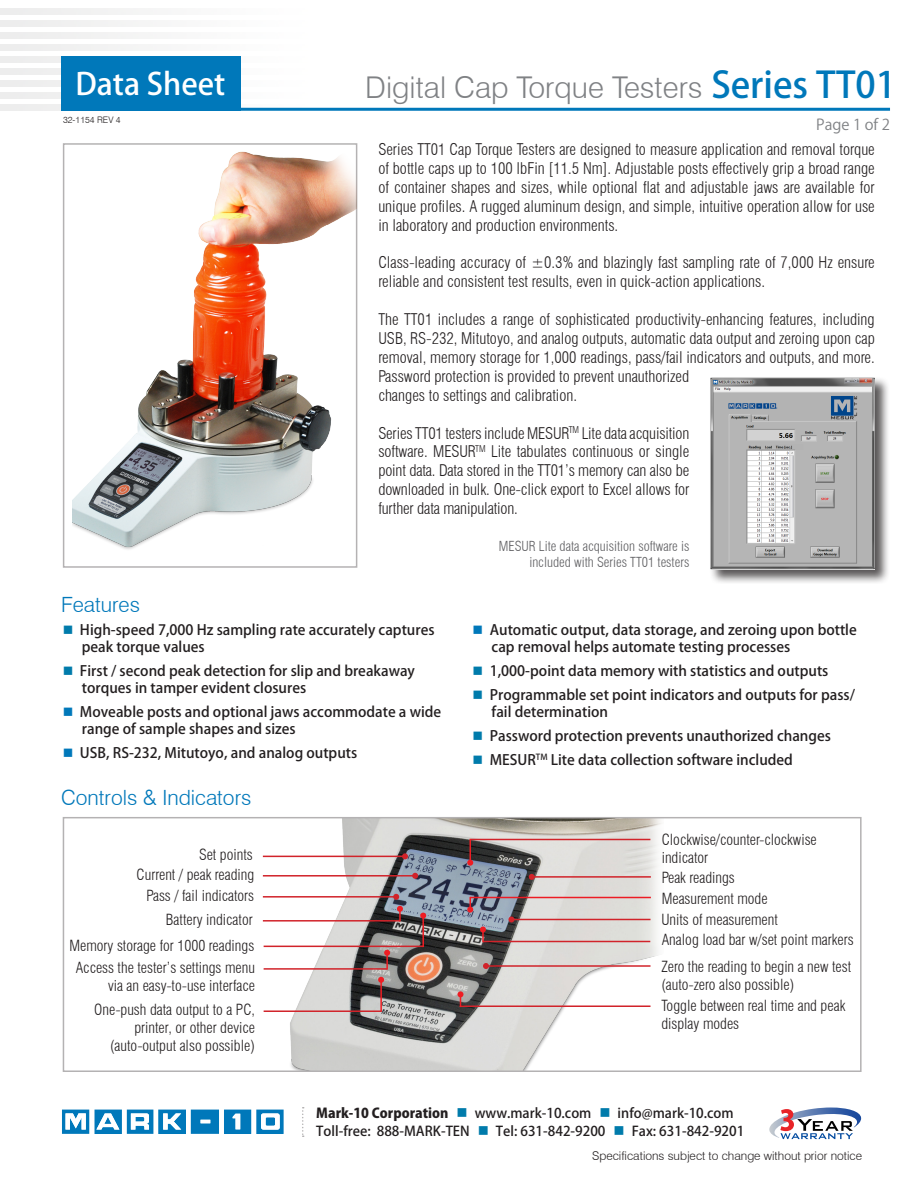
<style>
.page{position:relative;width:918px;height:1188px;background:#fff}
.page>*{position:absolute;margin:0;border:0;box-sizing:border-box;transform-origin:0 0}
.t1{font:500 30.3px "Koz Go Std";color:#fff}
.t2{font:300 30px "Swiss 721 BT";color:#808285}
.t3{font:300 21px "Swiss 721 BT";color:#0078ba}
.t4{font:300 condensed 15.75px/18.9px "Swiss 721 BT";color:#231f20;text-align:justify}
.t5{font:300 condensed 15px/18px "Swiss 721 BT";color:#231f20;text-align:right}
.t6{font:15px "Koz Go Std";color:#808285}
.t7{font:500 14.25px/17.1px "Koz Go Std";color:#231f20}
.t8{font:500 13.5px "Koz Go Std";color:#231f20}
.t9{font:300 condensed 13.5px/16.2px "Swiss 721 BT";color:#5f5f62;text-align:right}
.t10{font:300 12px "Swiss 721 BT";color:#231f20}
.t11{font:300 9px "Swiss 721 BT";color:#231f20}
.s1{font-family:"Koz Go Pro";font-weight:500;font-size:36px;color:#0078ba}
.s2{color:#007bab}
.s3{color:#0078ba}
.s4{font-weight:800}
</style>
<div class="page">
<img style="left:0;top:56px;width:241px;height:7px">
<img style="left:0;top:68px;width:241px;height:7px">
<img style="left:0;top:80px;width:241px;height:7px">
<img style="left:0;top:92px;width:241px;height:7px">
<img style="left:0;top:104px;width:309px;height:7px">
<hr style="left:61px;top:108px;width:829px;height:3px;background:#0078ba">
<div style="left:61px;top:56px;width:179px;height:55px;background:#0078ba"></div>
<svg style="left:302px;top:1107px;width:2px;height:30px"></svg>
<svg style="left:769px;top:1108px;width:92px;height:31px"></svg>
<img style="left:62px;top:1110px;width:222px;height:24px">
<img style="left:279px;top:820px;width:383px;height:249px">
<div style="left:63px;top:143px;width:294px;height:425px;border:2px solid #b4b2b3"></div>
<img style="left:72px;top:147px;width:285px;height:403px">
<hr style="left:263px;top:896px;width:133px;height:2px;background:#d1232a">
<svg style="left:393px;top:894px;width:6px;height:6px"></svg>
<svg style="left:467px;top:897px;width:6px;height:16px"></svg>
<hr style="left:483px;top:941px;width:167px;height:1px;background:#d1232a">
<hr style="left:470px;top:897px;width:181px;height:1px;background:#ed1c24">
<hr style="left:263px;top:875px;width:152px;height:2px;background:#d1232a">
<svg style="left:412px;top:873px;width:6px;height:6px"></svg>
<hr style="left:263px;top:856px;width:142px;height:1px;background:#d1232a">
<svg style="left:402px;top:853px;width:6px;height:6px"></svg>
<hr style="left:532px;top:876px;width:119px;height:2px;background:#d1232a">
<svg style="left:529px;top:874px;width:6px;height:6px"></svg>
<hr style="left:471px;top:839px;width:179px;height:1px;background:#d1232a">
<hr style="left:263px;top:920px;width:137px;height:2px;background:#d1232a">
<hr style="left:511px;top:919px;width:140px;height:1px;background:#d1232a">
<svg style="left:508px;top:916px;width:6px;height:6px"></svg>
<hr style="left:469px;top:839px;width:2px;height:24px;background:#ee1d23">
<svg style="left:467px;top:860px;width:6px;height:6px"></svg>
<svg style="left:480px;top:927px;width:6px;height:15px"></svg>
<svg style="left:397px;top:906px;width:6px;height:16px"></svg>
<hr style="left:264px;top:968px;width:123px;height:2px;background:#d1232a">
<hr style="left:486px;top:965px;width:165px;height:2px;background:#d1232a">
<svg style="left:483px;top:963px;width:6px;height:6px"></svg>
<hr style="left:264px;top:1010px;width:118px;height:2px;background:#d1232a">
<hr style="left:460px;top:1005px;width:191px;height:2px;background:#d1232a">
<hr style="left:264px;top:946px;width:159px;height:1px;background:#d1232a">
<hr style="left:422px;top:916px;width:2px;height:31px;background:#ee1d23">
<svg style="left:420px;top:913px;width:6px;height:6px"></svg>
<svg style="left:384px;top:950px;width:6px;height:20px"></svg>
<hr style="left:380px;top:980px;width:2px;height:31px;background:#ee1d23">
<svg style="left:378px;top:977px;width:6px;height:6px"></svg>
<svg style="left:458px;top:991px;width:6px;height:16px"></svg>
<div style="left:709px;top:376px;width:181px;height:208px;background:#231f20;opacity:.75"></div>
<img style="left:711px;top:378px;width:164px;height:191px">
<div style="left:63px;top:817px;width:799px;height:255px;border:2px solid #b4b2b3"></div>
<p class="t1" style="left:75px;top:65px;width:151px">Data Sheet</p>
<p class="t11" style="left:63px;top:115px;width:59px">32-1154 REV 4</p>
<p class="t2" style="left:365px;top:69px;width:532px">Digital Cap Torque Testers <span class="s1">Series TT01</span></p>
<p class="t6" style="left:816px;top:115px;width:75px">Page 1 of 2</p>
<p class="t4" style="left:378px;top:140px;width:498px">Series TT01 Cap Torque Testers are designed to measure application and removal torque of bottle caps up to 100 lbFin [11.5 Nm]. Adjustable posts effectively grip a broad range of container shapes and sizes, while optional flat and adjustable jaws are available for unique profiles. A rugged aluminum design, and simple, intuitive operation allow for use in laboratory and production environments.</p>
<p class="t4" style="left:378px;top:253px;width:498px">Class-leading accuracy of ±0.3% and blazingly fast sampling rate of 7,000 Hz ensure reliable and consistent test results, even in quick-action applications.</p>
<p class="t4" style="left:378px;top:310px;width:498px;text-align:left">The TT01 includes a range of sophisticated productivity-enhancing features, including USB, RS-232, Mitutoyo, and analog outputs, automatic data output and zeroing upon cap removal, memory storage for 1,000 readings, pass/fail indicators and outputs, and more.<br>Password protection is provided to prevent unauthorized<br>changes to settings and calibration.</p>
<p class="t4" style="left:378px;top:423px;width:313px">Series TT01 testers include MESUR<sup>TM</sup> Lite data acquisition software. MESUR<sup>TM</sup> Lite tabulates continuous or single point data. Data stored in the TT01’s memory can also be downloaded in bulk. One-click export to Excel allows for further data manipulation.</p>
<p class="t9" style="left:499px;top:538px;width:192px">MESUR Lite data acquisition software is included with Series TT01 testers</p>
<p class="t3" style="left:61px;top:592px;width:80px">Features</p>
<p class="t7" style="left:82px;top:622px;width:354px;text-indent:-19px"><span class="s2">■</span> High-speed 7,000 Hz sampling rate accurately captures peak torque values</p>
<p class="t7" style="left:82px;top:663px;width:335px;text-indent:-19px"><span class="s2">■</span> First / second peak detection for slip and breakaway torques in tamper evident closures</p>
<p class="t7" style="left:82px;top:704px;width:361px;text-indent:-19px"><span class="s3">■</span> Moveable posts and optional jaws accommodate a wide range of sample shapes and sizes</p>
<p class="t7" style="left:63px;top:745px;width:296px"><span class="s3">■</span> USB, RS-232, Mitutoyo, and analog outputs</p>
<p class="t3" style="left:61px;top:785px;width:192px">Controls &amp; Indicators</p>
<p class="t5" style="left:199px;top:845px;width:55px">Set points</p>
<p class="t5" style="left:137px;top:866px;width:119px">Current / peak reading</p>
<p class="t7" style="left:492px;top:622px;width:367px;text-indent:-19px"><span class="s3">■</span> Automatic output, data storage, and zeroing upon bottle cap removal helps automate testing processes</p>
<p class="t7" style="left:472px;top:663px;width:357px"><span class="s2">■</span> 1,000-point data memory with statistics and outputs</p>
<p class="t7" style="left:492px;top:687px;width:365px;text-indent:-19px"><span class="s2">■</span> Programmable set point indicators and outputs for pass/ fail determination</p>
<p class="t7" style="left:472px;top:728px;width:360px"><span class="s2">■</span> Password protection prevents unauthorized changes</p>
<p class="t7" style="left:472px;top:752px;width:322px"><span class="s2">■</span> MESUR<sup>TM</sup> Lite data collection software included</p>
<p class="t5" style="left:662px;top:830px;width:157px">Clockwise/counter-clockwise</p>
<p class="t5" style="left:662px;top:848px;width:48px">indicator</p>
<p class="t5" style="left:662px;top:868px;width:75px">Peak readings</p>
<p class="t5" style="left:146px;top:887px;width:109px">Pass / fail indicators</p>
<p class="t5" style="left:662px;top:890px;width:107px">Measurement mode</p>
<p class="t5" style="left:662px;top:931px;width:193px">Analog load bar w/set point markers</p>
<p class="t5" style="left:166px;top:911px;width:88px">Battery indicator</p>
<p class="t5" style="left:76px;top:959px;width:181px">Access the tester’s settings menu via an easy-to-use interface</p>
<p class="t5" style="left:661px;top:957px;width:191px;text-align:left">Zero the reading to begin a new test (auto-zero also possible)</p>
<p class="t5" style="left:94px;top:1001px;width:162px">One-push data output to a PC, printer, or other device</p>
<p class="t5" style="left:110px;top:1037px;width:146px">(auto-output also possible)</p>
<p class="t5" style="left:661px;top:911px;width:118px">Units of measurement</p>
<p class="t5" style="left:69px;top:936px;width:186px">Memory storage for 1000 readings</p>
<p class="t5" style="left:661px;top:996px;width:185px;text-align:left">Toggle between real time and peak display modes</p>
<p class="t8" style="left:316px;top:1105px;width:419px"><span class="s4">Mark-10 Corporation</span> <span class="s2">■</span> www.mark-10.com <span class="s2">■</span> info@mark-10.com</p>
<p class="t8" style="left:316px;top:1123px;width:430px">Toll-free: 888-MARK-TEN <span class="s2">■</span> Tel: 631-842-9200 <span class="s2">■</span> Fax: 631-842-9201</p>
<p class="t10" style="left:592px;top:1149px;width:271px">Specifications subject to change without prior notice</p>
</div>
